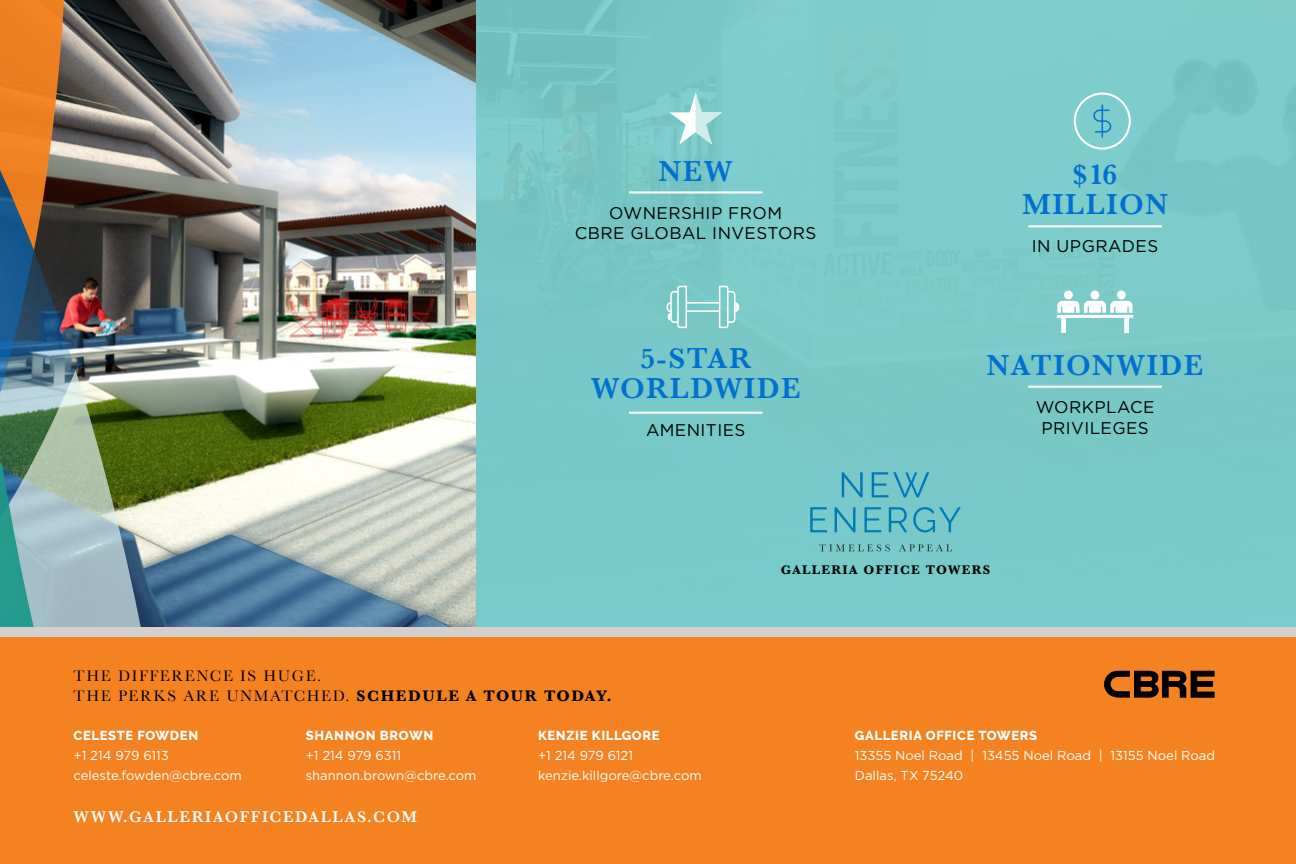
<style>
.page{position:relative;width:1296px;height:864px;background:#fff}
.page>*{position:absolute;margin:0;border:0;box-sizing:border-box;transform-origin:0 0}
.t1{font:600 29.6px/29.6px "Baskerville";letter-spacing:.05em;color:#0071ce;text-align:center}
.t2{font:17px/20.4px "Gotham";letter-spacing:.025em;color:#000;text-align:center}
.t3{font:16px/19.2px "Baskerville";letter-spacing:.1em;color:#000}
.t4{font:600 16px "Baskerville";letter-spacing:.1em;color:#fff}
.t5{font:13px/20px "Gotham";color:#fff}
.t6{font:800 13px "Raleway";letter-spacing:.05em;color:#fff}
.t7{font:700 13px "Baskerville";letter-spacing:.1em;color:#000}
.s1{font-weight:700}
</style>
<div class="page">
<div style="left:475px;top:0;width:821px;height:627px;background:#78caca"></div>
<img style="left:76px;top:0;width:399px;height:627px">
<svg style="left:76px;top:370px;width:73px;height:257px;background:#8a9f87"></svg>
<svg style="left:0;top:0;width:76px;height:627px;background:#858270"></svg>
<div style="left:0;top:636px;width:1296px;height:228px;background:#f58220"></div>
<div style="left:0;top:627px;width:1296px;height:9px;background:#d3d0ce"></div>
<svg style="left:1104px;top:671px;width:111px;height:27px"></svg>
<hr style="left:1028px;top:225px;width:134px;height:2px;background:#fff">
<svg style="left:1093px;top:104px;width:18px;height:34px"></svg>
<div style="left:1074px;top:93px;width:57px;height:57px;border:2px solid #fff;border-radius:50%"></div>
<div style="left:1090px;top:290px;width:9px;height:9px;background:#fff;border-radius:50%"></div>
<div style="left:1117px;top:290px;width:9px;height:9px;background:#fff;border-radius:50%"></div>
<div style="left:1064px;top:290px;width:9px;height:9px;background:#fff;border-radius:50%"></div>
<svg style="left:1057px;top:301px;width:76px;height:32px"></svg>
<hr style="left:1028px;top:386px;width:134px;height:2px;background:#fff">
<hr style="left:629px;top:191px;width:133px;height:3px;background:#fff">
<svg style="left:669px;top:93px;width:53px;height:51px;background:#9fd7d7"></svg>
<hr style="left:629px;top:412px;width:133px;height:2px;background:#fff">
<svg style="left:667px;top:286px;width:72px;height:42px;background:#91d1d0"></svg>
<svg style="left:819px;top:544px;width:71px;height:7px"></svg>
<svg style="left:899px;top:544px;width:53px;height:7px"></svg>
<svg style="left:810px;top:472px;width:151px;height:60px;background:#64bcc5"></svg>
<h1 class="t1" style="left:659px;top:156px;width:76px">NEW</h1>
<h2 class="t2" style="left:575px;top:202px;width:243px">OWNERSHIP FROM<br>CBRE GLOBAL INVESTORS</h2>
<h1 class="t1" style="left:591px;top:344px;width:212px">5-STAR<br>WORLDWIDE</h1>
<h2 class="t2" style="left:646px;top:420px;width:101px">AMENITIES</h2>
<h1 class="t1" style="left:1022px;top:159px;width:147px">$16<br>MILLION</h1>
<h2 class="t2" style="left:1032px;top:235px;width:128px">IN UPGRADES</h2>
<h1 class="t1" style="left:987px;top:350px;width:218px">NATIONWIDE</h1>
<h2 class="t2" style="left:1036px;top:397px;width:120px">WORKPLACE<br>PRIVILEGES</h2>
<p class="t3" style="left:74px;top:667px;width:540px">THE DIFFERENCE IS HUGE.<br>THE PERKS ARE UNMATCHED. <span class="s1">SCHEDULE A TOUR TODAY.</span></p>
<p class="t6" style="left:74px;top:728px;width:126px">CELESTE FOWDEN</p>
<p class="t5" style="left:74px;top:745px;width:170px">+1 214 979 6113 celeste.fowden@cbre.com</p>
<p class="t6" style="left:306px;top:728px;width:129px">SHANNON BROWN</p>
<p class="t5" style="left:306px;top:745px;width:172px">+1 214 979 6311 shannon.brown@cbre.com</p>
<p class="t6" style="left:538px;top:728px;width:123px">KENZIE KILLGORE</p>
<p class="t5" style="left:538px;top:745px;width:165px">+1 214 979 6121 kenzie.killgore@cbre.com</p>
<p class="t4" style="left:74px;top:807px;width:345px">WWW.GALLERIAOFFICEDALLAS.COM</p>
<p class="t7" style="left:781px;top:562px;width:211px">GALLERIA OFFICE TOWERS</p>
<p class="t6" style="left:855px;top:728px;width:184px">GALLERIA OFFICE TOWERS</p>
<p class="t5" style="left:855px;top:745px;width:362px">13355 Noel Road | 13455 Noel Road | 13155 Noel Road<br>Dallas, TX 75240</p>
</div>
